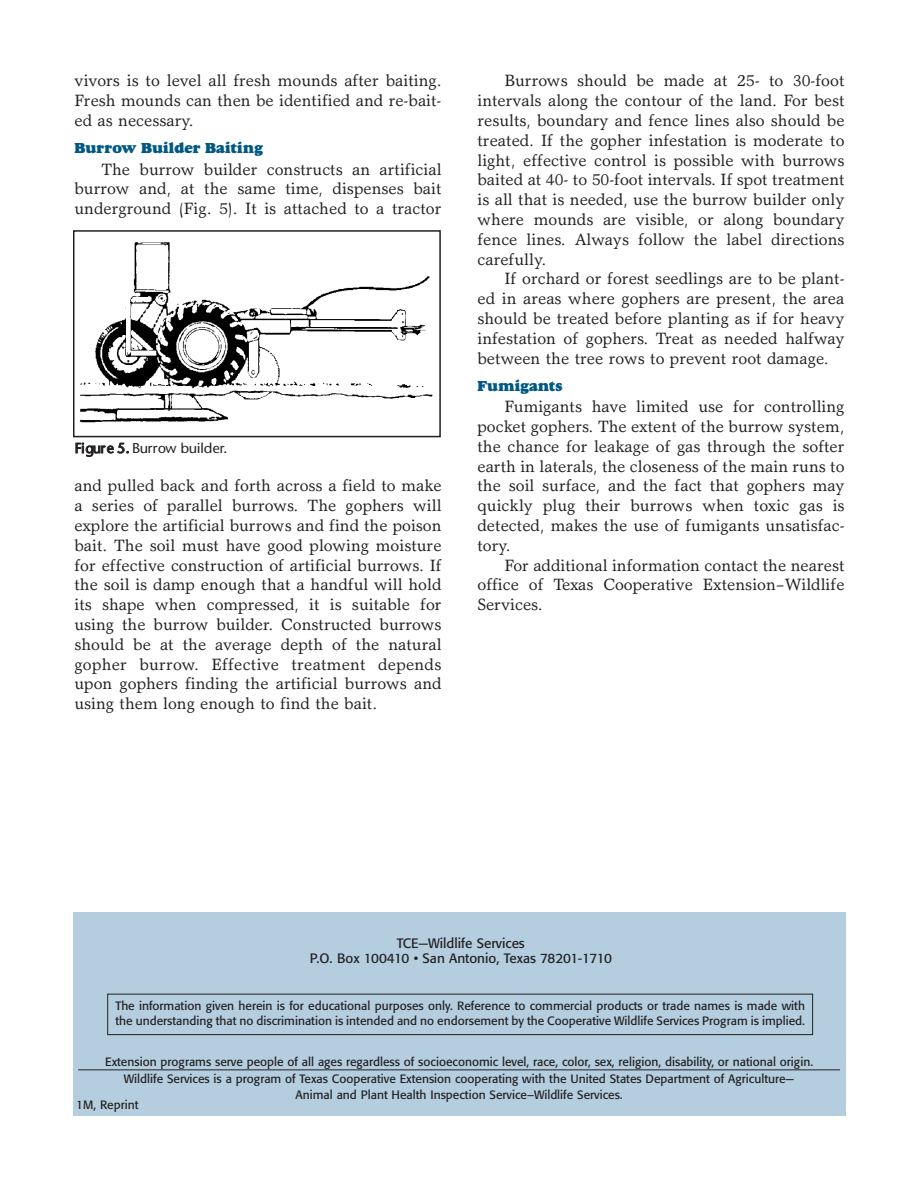
<style>
.page{position:relative;width:918px;height:1188px;background:#fff}
.page>*{position:absolute;margin:0;border:0;box-sizing:border-box;transform-origin:0 0}
.t1{font:16.5px/19.8px "Garth Graphic";color:#231f20;text-align:justify}
.t2{font:15px "Goudy Heavyface DTC";color:#005983}
.t3{font:13.5px/15px "Formata";color:#231f20;text-align:center}
.t4{font:500 13.5px "Stone Sans";color:#231f20}
.t5{font:12px/16.5px "Formata";color:#231f20}
</style>
<div class="page">
<img style="left:79px;top:242px;width:354px;height:181px">
<div style="left:73px;top:230px;width:368px;height:207px;border:2px solid #231f20"></div>
<div style="left:74px;top:912px;width:772px;height:204px;background:#b4cee0"></div>
<div style="left:107px;top:994px;width:706px;height:41px;border:1px solid #231f20"></div>
<hr style="left:78px;top:1070px;width:762px;height:1px;background:#231f20">
<p class="t1" style="left:75px;top:72px;width:369px">vivors is to level all fresh mounds after baiting.<br>Fresh mounds can then be identified and re-bait&shy;ed as necessary.</p>
<p class="t2" style="left:75px;top:139px;width:190px">Burrow Builder Baiting</p>
<p class="t1" style="left:74px;top:161px;width:369px;text-indent:27px">The burrow builder constructs an artificial burrow and, at the same time, dispenses bait underground (Fig. 5). It is attached to a tractor</p>
<p class="t4" style="left:75px;top:441px;width:153px">Figure 5. Burrow builder.</p>
<p class="t1" style="left:74px;top:477px;width:369px">and pulled back and forth across a field to make a series of parallel burrows. The gophers will explore the artificial burrows and find the poison bait. The soil must have good plowing moisture for effective construction of artificial burrows. If the soil is damp enough that a handful will hold its shape when compressed, it is suitable for using the burrow builder. Constructed burrows should be at the average depth of the natural gopher burrow. Effective treatment depends upon gophers finding the artificial burrows and using them long enough to find the bait.</p>
<p class="t1" style="left:477px;top:72px;width:369px;text-indent:27px">Burrows should be made at 25- to 30-foot intervals along the contour of the land. For best results, boundary and fence lines also should be treated. If the gopher infestation is moderate to light, effective control is possible with burrows baited at 40- to 50-foot intervals. If spot treatment is all that is needed, use the burrow builder only where mounds are visible, or along boundary fence lines. Always follow the label directions carefully.</p>
<p class="t1" style="left:477px;top:270px;width:369px;text-indent:27px">If orchard or forest seedlings are to be plant&shy;ed in areas where gophers are present, the area should be treated before planting as if for heavy infestation of gophers. Treat as needed halfway between the tree rows to prevent root damage.</p>
<p class="t2" style="left:477px;top:377px;width:87px">Fumigants</p>
<p class="t1" style="left:477px;top:398px;width:369px;text-indent:27px">Fumigants have limited use for controlling pocket gophers. The extent of the burrow system, the chance for leakage of gas through the softer earth in laterals, the closeness of the main runs to the soil surface, and the fact that gophers may quickly plug their burrows when toxic gas is detected, makes the use of fumigants unsatisfac&shy;tory.</p>
<p class="t1" style="left:477px;top:557px;width:369px;text-indent:27px">For additional information contact the nearest office of Texas Cooperative Extension–Wildlife Services.</p>
<p class="t3" style="left:310px;top:937px;width:304px">TCE—Wildlife Services<br>P.O. Box 100410 • San Antonio, Texas 78201-1710</p>
<p class="t5" style="left:116px;top:999px;width:691px;line-height:15.1px">The information given herein is for educational purposes only. Reference to commercial products or trade names is made with the understanding that no discrimination is intended and no endorsement by the Cooperative Wildlife Services Program is implied.</p>
<p class="t5" style="left:105px;top:1055px;width:709px;text-align:center">Extension programs serve people of all ages regardless of socioeconomic level, race, color, sex, religion, disability, or national origin.<br>Wildlife Services is a program of Texas Cooperative Extension cooperating with the United States Department of Agriculture—<br>Animal and Plant Health Inspection Service–Wildlife Services.</p>
<p class="t5" style="left:76px;top:1098px;width:64px">1M, Reprint</p>
</div>
